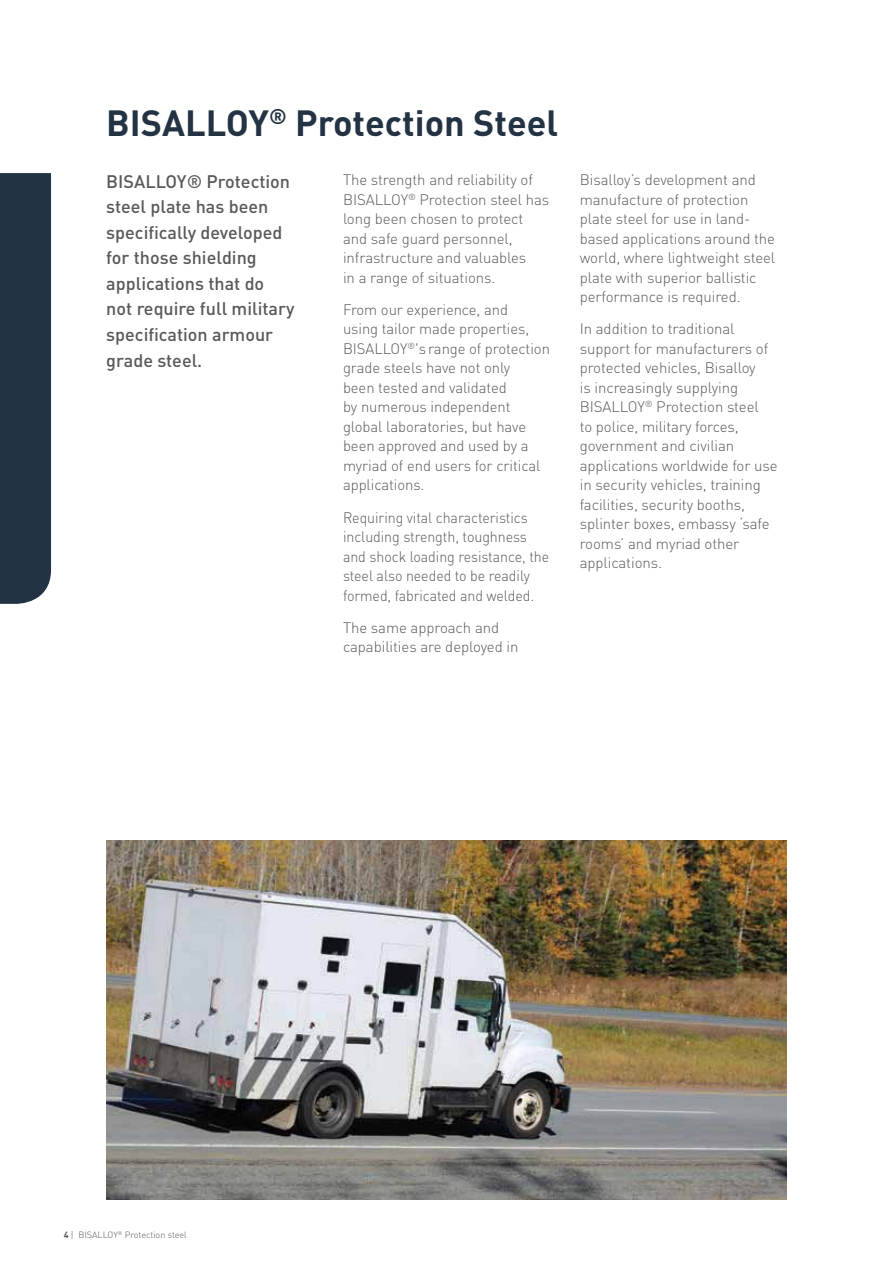
<style>
.page{position:relative;width:893px;height:1263px;background:#fff}
.page>*{position:absolute;margin:0;border:0;box-sizing:border-box;transform-origin:0 0}
.t1{font:700 36px "DIN";color:#233343}
.t2{font:500 18px/25.5px "DIN";color:#58595b}
.t3{font:300 15px/19.5px "DIN";letter-spacing:-.005em;color:#58595b}
.t4{font:300 15px/19.5px "DIN";letter-spacing:-.005em;color:#58595b;scale:.95 1}
.t5{font:300 9px "DIN";color:#58595b}
.s1{font-weight:700}
</style>
<div class="page">
<img style="left:106px;top:840px;width:681px;height:359px">
<div style="left:0;top:173px;width:51px;height:431px;background:#233343"></div>
<h1 class="t1" style="left:106px;top:111px;width:453px">BISALLOY<sup>®</sup> Protection Steel</h1>
<p class="t3" style="left:343px;top:172px;width:208px">The strength and reliability of<br>BISALLOY<sup>®</sup> Protection steel has long been chosen to protect and safe guard personnel, infrastructure and valuables<br>in a range of situations.</p>
<p class="t3" style="left:343px;top:302px;width:208px">From our experience, and<br>using tailor made properties,<br>BISALLOY<sup>®</sup>'s range of protection grade steels have not only<br>been tested and validated<br>by numerous independent global laboratories, but have been approved and used by a myriad of end users for critical applications.</p>
<p class="t4" style="left:343px;top:509px;width:219px">Requiring vital characteristics including strength, toughness and shock loading resistance, the steel also needed to be readily formed, fabricated and welded.</p>
<p class="t3" style="left:343px;top:620px;width:177px">The same approach and capabilities are deployed in</p>
<p class="t2" style="left:106px;top:171px;width:190px">BISALLOY® Protection steel plate has been specifically developed for those shielding applications that do not require full military specification armour grade steel.</p>
<p class="t3" style="left:580px;top:172px;width:197px">Bisalloy’s development and manufacture of protection plate steel for use in land&shy;based applications around the world, where lightweight steel plate with superior ballistic performance is required.</p>
<p class="t3" style="left:580px;top:321px;width:199px">In addition to traditional support for manufacturers of protected vehicles, Bisalloy<br>is increasingly supplying<br>BISALLOY<sup>®</sup> Protection steel<br>to police, military forces, government and civilian applications worldwide for use in security vehicles, training facilities, security booths, splinter boxes, embassy ‘safe rooms’ and myriad other applications.</p>
<p class="t5" style="left:64px;top:1231px;width:125px"><span class="s1">4</span> | BISALLOY<sup>®</sup> Protection steel</p>
</div>
